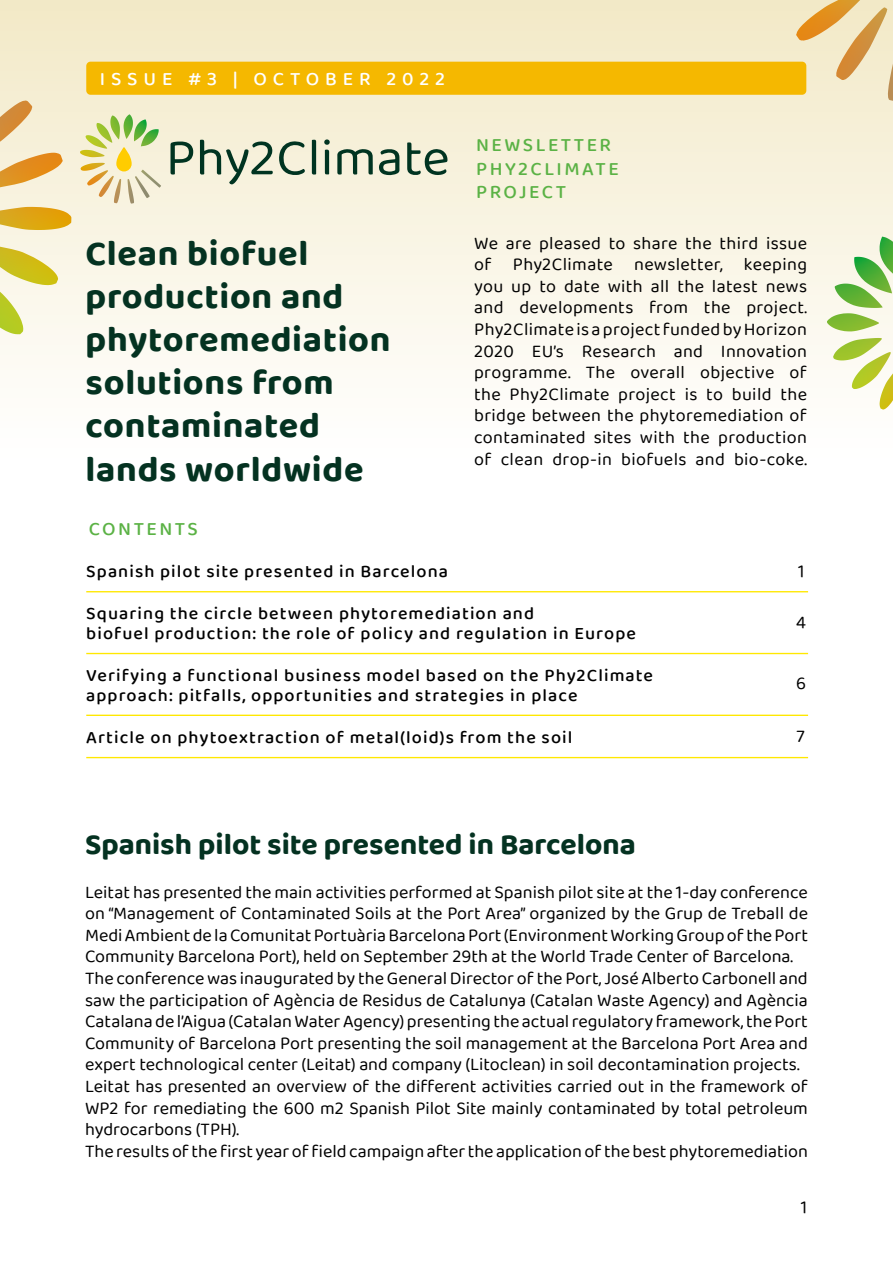
<style>
.page{position:relative;width:893px;height:1263px;background:#fff}
.page>*{position:absolute;margin:0;border:0;box-sizing:border-box;transform-origin:0 0}
.t1{font:700 36px/43.2px "Baloo 2";letter-spacing:.02em;color:#043221}
.t2{font:700 30px "Baloo 2";color:#043221}
.t3{font:500 19.5px/23.4px "Baloo 2";letter-spacing:.125em;color:#5bb245}
.t4{font:500 19.5px "Baloo 2";letter-spacing:.3em;color:#fff}
.t5{font:18px/21.6px "Baloo 2";color:#000;text-align:justify}
.t6{font:500 18px/19.5px "Baloo 2";letter-spacing:.06em;color:#000}
</style>
<div class="page">
<div style="left:0;top:0;width:893px;height:585px;background:linear-gradient(to bottom,#f2eac8,#fff)"></div>
<svg style="left:110px;top:114px;width:34px;height:27px"></svg>
<svg style="left:116px;top:147px;width:16px;height:24px"></svg>
<svg style="left:337px;top:149px;width:36px;height:26px"></svg>
<svg style="left:171px;top:141px;width:23px;height:34px"></svg>
<svg style="left:379px;top:149px;width:21px;height:26px"></svg>
<svg style="left:279px;top:141px;width:26px;height:34px"></svg>
<svg style="left:200px;top:140px;width:73px;height:45px;background:#b9c2ad"></svg>
<svg style="left:407px;top:142px;width:40px;height:33px"></svg>
<svg style="left:312px;top:140px;width:4px;height:35px"></svg>
<svg style="left:324px;top:139px;width:6px;height:35px"></svg>
<svg style="left:796px;top:0;width:97px;height:101px;background:#ecd4a5"></svg>
<svg style="left:835px;top:237px;width:58px;height:71px;background:#b0d79b"></svg>
<svg style="left:0;top:101px;width:71px;height:233px;background:#eddba4"></svg>
<div style="left:86px;top:62px;width:720px;height:33px;background:#f5b800;border-radius:4px"></div>
<hr style="left:86px;top:591px;width:722px;height:1px;background:#ffe800">
<hr style="left:86px;top:653px;width:722px;height:1px;background:#ffe800">
<hr style="left:86px;top:715px;width:722px;height:1px;background:#ffe800">
<hr style="left:86px;top:757px;width:722px;height:1px;background:#ffe800">
<p class="t4" style="left:100px;top:64px;width:347px">ISSUE #3 | OCTOBER 2022</p>
<h1 class="t1" style="left:86px;top:231px;width:307px">Clean biofuel production and phytoremediation solutions from contaminated lands worldwide</h1>
<p class="t3" style="left:89px;top:518px;width:111px">CONTENTS</p>
<p class="t3" style="left:476px;top:134px;width:144px">NEWSLETTER<br>PHY2CLIMATE<br>PROJECT</p>
<p class="t5" style="left:474px;top:233px;width:334px">We are pleased to share the third issue of Phy2Climate newsletter, keeping you up to date with all the latest news and developments from the project.<br>Phy2Climate is a project funded by Horizon 2020 EU’s Research and Innovation programme. The overall objective of the Phy2Climate project is to build the bridge between the phytoremediation of contaminated sites with the production of clean drop-in biofuels and bio-coke.</p>
<p class="t6" style="left:86px;top:562px;width:363px">Spanish pilot site presented in Barcelona</p>
<p class="t6" style="left:86px;top:604px;width:551px">Squaring the circle between phytoremediation and<br>biofuel production: the role of policy and regulation in Europe</p>
<p class="t6" style="left:86px;top:666px;width:568px">Verifying a functional business model based on the Phy2Climate approach: pitfalls, opportunities and strategies in place</p>
<p class="t6" style="left:86px;top:728px;width:488px">Article on phytoextraction of metal(loid)s from the soil</p>
<p class="t5" style="left:798px;top:561px;width:8px">1</p>
<p class="t5" style="left:796px;top:612px;width:11px">4</p>
<p class="t5" style="left:796px;top:674px;width:11px">6</p>
<p class="t5" style="left:796px;top:726px;width:10px">7</p>
<h2 class="t2" style="left:85px;top:826px;width:552px">Spanish pilot site presented in Barcelona</h2>
<p class="t5" style="left:85px;top:882px;width:724px;text-align:left">Leitat has presented the main activities performed at Spanish pilot site at the 1-day conference on “Management of Contaminated Soils at the Port Area” organized by the Grup de Treball de Medi Ambient de la Comunitat Portuària Barcelona Port (Environment Working Group of the Port Community Barcelona Port), held on September 29th at the World Trade Center of Barcelona.<br>The conference was inaugurated by the General Director of the Port, José Alberto Carbonell and saw the participation of Agència de Residus de Catalunya (Catalan Waste Agency) and Agència Catalana de l’Aigua (Catalan Water Agency) presenting the actual regulatory framework, the Port Community of Barcelona Port presenting the soil management at the Barcelona Port Area and expert technological center (Leitat) and company (Litoclean) in soil decontamination projects.<br>Leitat has presented an overview of the different activities carried out in the framework of WP2 for remediating the 600 m2 Spanish Pilot Site mainly contaminated by total petroleum hydrocarbons (TPH).<br>The results of the first year of field campaign after the application of the best phytoremediation</p>
<p class="t5" style="left:801px;top:1197px;width:8px">1</p>
</div>
